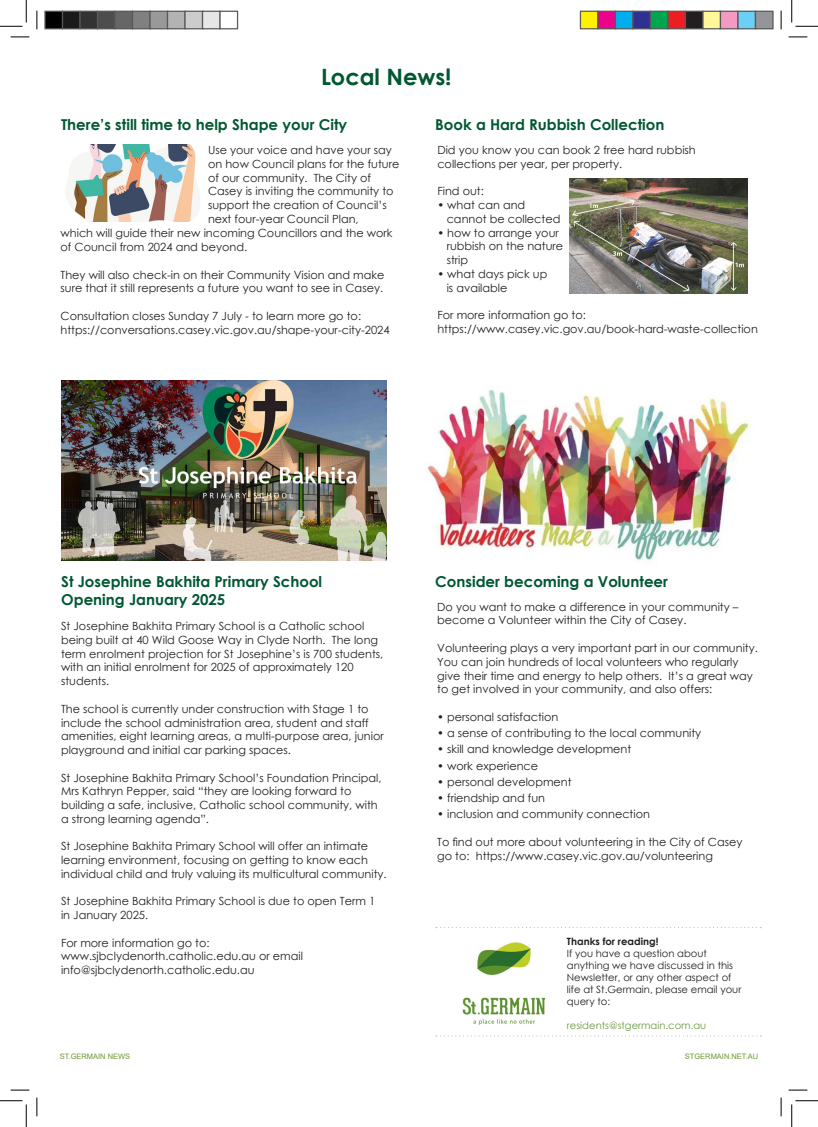
<style>
.page{position:relative;width:818px;height:1127px;background:#fff}
.page>*{position:absolute;margin:0;border:0;box-sizing:border-box;transform-origin:0 0}
.t1{font:700 22.5px "Century Gothic";color:#005833}
.t2{font:700 15px "Century Gothic";color:#005833}
.t3{font:11.25px/13.8px "Century Gothic";color:#231f20}
.t4{font:10px/12px "Century Gothic";color:#231f20}
.t5{font:10px "Century Gothic";color:#6c9b44}
.t6{font:700 10px "Century Gothic";color:#231f20}
.t7{font:7.5px "Arial";color:#6e9934}
</style>
<div class="page">
<svg style="left:436px;top:1035px;width:325px;height:1px"></svg>
<img style="left:462px;top:942px;width:84px;height:83px">
<img style="left:61px;top:380px;width:326px;height:180px">
<img style="left:427px;top:389px;width:323px;height:172px">
<img style="left:66px;top:144px;width:134px;height:77px">
<img style="left:570px;top:179px;width:177px;height:114px">
<svg style="left:11px;top:36px;width:18px;height:2px"></svg>
<svg style="left:788px;top:36px;width:19px;height:2px"></svg>
<svg style="left:11px;top:1089px;width:18px;height:1px"></svg>
<svg style="left:788px;top:1089px;width:19px;height:1px"></svg>
<svg style="left:36px;top:11px;width:2px;height:18px"></svg>
<svg style="left:36px;top:1097px;width:2px;height:18px"></svg>
<svg style="left:780px;top:11px;width:2px;height:18px"></svg>
<svg style="left:780px;top:1097px;width:2px;height:18px"></svg>
<svg style="left:0;top:0;width:27px;height:27px"></svg>
<svg style="left:0;top:1100px;width:27px;height:26px"></svg>
<svg style="left:791px;top:0;width:27px;height:27px"></svg>
<svg style="left:791px;top:1100px;width:27px;height:26px"></svg>
<div style="left:45px;top:11px;width:18px;height:18px;background:#000"></div>
<div style="left:44px;top:11px;width:19px;height:18px;border:1px solid #595959"></div>
<div style="left:63px;top:11px;width:17px;height:18px;background:#1a1a1a"></div>
<div style="left:62px;top:11px;width:19px;height:18px;border:1px solid #595959"></div>
<div style="left:80px;top:11px;width:18px;height:18px;background:#333"></div>
<div style="left:79px;top:11px;width:19px;height:18px;border:1px solid #595959"></div>
<div style="left:98px;top:11px;width:17px;height:18px;background:#4d4d4d"></div>
<div style="left:97px;top:11px;width:19px;height:18px;border:1px solid #595959"></div>
<div style="left:115px;top:11px;width:18px;height:18px;background:#666"></div>
<div style="left:114px;top:11px;width:19px;height:18px;border:1px solid #595959"></div>
<div style="left:133px;top:11px;width:17px;height:18px;background:#808080"></div>
<div style="left:132px;top:11px;width:19px;height:18px;border:1px solid #595959"></div>
<div style="left:150px;top:11px;width:18px;height:18px;background:#999"></div>
<div style="left:149px;top:11px;width:19px;height:18px;border:1px solid #595959"></div>
<div style="left:168px;top:11px;width:17px;height:18px;background:#b3b3b3"></div>
<div style="left:167px;top:11px;width:19px;height:18px;border:1px solid #595959"></div>
<div style="left:185px;top:11px;width:18px;height:18px;background:#ccc"></div>
<div style="left:184px;top:11px;width:19px;height:18px;border:1px solid #595959"></div>
<div style="left:203px;top:11px;width:17px;height:18px;background:#e6e6e6"></div>
<div style="left:202px;top:11px;width:19px;height:18px;border:1px solid #595959"></div>
<div style="left:219px;top:11px;width:19px;height:18px;border:1px solid #595959"></div>
<div style="left:580px;top:11px;width:18px;height:18px;background:#fff101"></div>
<div style="left:580px;top:11px;width:18px;height:18px;border:1px solid #595959"></div>
<div style="left:598px;top:11px;width:17px;height:18px;background:#ed028c"></div>
<div style="left:597px;top:11px;width:19px;height:18px;border:1px solid #595959"></div>
<div style="left:615px;top:11px;width:18px;height:18px;background:#00aeef"></div>
<div style="left:615px;top:11px;width:18px;height:18px;border:1px solid #595959"></div>
<div style="left:633px;top:11px;width:17px;height:18px;background:#2e3092"></div>
<div style="left:632px;top:11px;width:19px;height:18px;border:1px solid #595959"></div>
<div style="left:650px;top:11px;width:18px;height:18px;background:#00a54f"></div>
<div style="left:650px;top:11px;width:18px;height:18px;border:1px solid #595959"></div>
<div style="left:668px;top:11px;width:17px;height:18px;background:#ee1d23"></div>
<div style="left:667px;top:11px;width:19px;height:18px;border:1px solid #595959"></div>
<div style="left:685px;top:11px;width:18px;height:18px;background:#231f20"></div>
<div style="left:685px;top:11px;width:18px;height:18px;border:1px solid #595959"></div>
<div style="left:703px;top:11px;width:17px;height:18px;background:#fff79a"></div>
<div style="left:702px;top:11px;width:19px;height:18px;border:1px solid #595959"></div>
<div style="left:720px;top:11px;width:18px;height:18px;background:#f499c2"></div>
<div style="left:720px;top:11px;width:18px;height:18px;border:1px solid #595959"></div>
<div style="left:738px;top:11px;width:17px;height:18px;background:#6bcff6"></div>
<div style="left:737px;top:11px;width:19px;height:18px;border:1px solid #595959"></div>
<div style="left:755px;top:11px;width:18px;height:18px;background:#939598"></div>
<div style="left:755px;top:11px;width:18px;height:18px;border:1px solid #595959"></div>
<p class="t1" style="left:321px;top:60px;width:132px">Local News!</p>
<p class="t2" style="left:61px;top:113px;width:288px">There’s still time to help Shape your City</p>
<p class="t3" style="left:208px;top:143px;width:193px">Use your voice and have your say on how Council plans for the future of our community. The City of<br>Casey is inviting the community to support the creation of Council’s next four-year Council Plan,</p>
<p class="t3" style="left:61px;top:226px;width:333px">which will guide their new incoming Councillors and the work of Council from 2024 and beyond.</p>
<p class="t3" style="left:61px;top:267px;width:325px">They will also check-in on their Community Vision and make sure that it still represents a future you want to see in Casey.</p>
<p class="t3" style="left:61px;top:309px;width:331px">Consultation closes Sunday 7 July - to learn more go to: https://conversations.casey.vic.gov.au/shape-your-city-2024</p>
<p class="t2" style="left:435px;top:113px;width:231px">Book a Hard Rubbish Collection</p>
<p class="t3" style="left:437px;top:143px;width:260px">Did you know you can book 2 free hard rubbish</p>
<p class="t3" style="left:437px;top:157px;width:186px">collections per year, per property.</p>
<p class="t3" style="left:437px;top:184px;width:48px">Find out:</p>
<p class="t3" style="left:437px;top:198px;width:89px">• what can and</p>
<p class="t3" style="left:447px;top:212px;width:115px">cannot be collected</p>
<p class="t3" style="left:437px;top:225px;width:123px">• how to arrange your</p>
<p class="t3" style="left:447px;top:239px;width:118px">rubbish on the nature</p>
<p class="t3" style="left:447px;top:253px;width:23px">strip</p>
<p class="t3" style="left:437px;top:267px;width:112px">• what days pick up</p>
<p class="t3" style="left:447px;top:280px;width:62px">is available</p>
<p class="t3" style="left:437px;top:308px;width:150px">For more information go to:</p>
<p class="t3" style="left:437px;top:322px;width:322px">https://www.casey.vic.gov.au/book-hard-waste-collection</p>
<p class="t2" style="left:61px;top:570px;width:263px">St Josephine Bakhita Primary School</p>
<p class="t2" style="left:61px;top:588px;width:166px">Opening January 2025</p>
<p class="t3" style="left:61px;top:619px;width:324px">St Josephine Bakhita Primary School is a Catholic school being built at 40 Wild Goose Way in Clyde North. The long term enrolment projection for St Josephine’s is 700 students, with an initial enrolment for 2025 of approximately 120 students.</p>
<p class="t3" style="left:61px;top:701px;width:324px">The school is currently under construction with Stage 1 to include the school administration area, student and staff amenities, eight learning areas, a multi-purpose area, junior playground and initial car parking spaces.</p>
<p class="t3" style="left:61px;top:770px;width:322px">St Josephine Bakhita Primary School’s Foundation Principal, Mrs Kathryn Pepper, said “they are looking forward to building a safe, inclusive, Catholic school community, with a strong learning agenda”.</p>
<p class="t3" style="left:61px;top:839px;width:327px">St Josephine Bakhita Primary School will offer an intimate learning environment, focusing on getting to know each individual child and truly valuing its multicultural community.</p>
<p class="t3" style="left:61px;top:894px;width:316px">St Josephine Bakhita Primary School is due to open Term 1 in January 2025.</p>
<p class="t3" style="left:61px;top:935px;width:150px">For more information go to:</p>
<p class="t3" style="left:61px;top:949px;width:243px">www.sjbclydenorth.catholic.edu.au or email</p>
<p class="t3" style="left:61px;top:962px;width:195px">info@sjbclydenorth.catholic.edu.au</p>
<p class="t2" style="left:435px;top:570px;width:234px">Consider becoming a Volunteer</p>
<p class="t3" style="left:437px;top:599px;width:303px">Do you want to make a difference in your community – become a Volunteer within the City of Casey.</p>
<p class="t3" style="left:437px;top:640px;width:322px">Volunteering plays a very important part in our community.<br>You can join hundreds of local volunteers who regularly give their time and energy to help others. It’s a great way to get involved in your community, and also offers:</p>
<p class="t3" style="left:437px;top:709px;width:123px">• personal satisfaction</p>
<p class="t3" style="left:437px;top:725px;width:266px">• a sense of contributing to the local community</p>
<p class="t3" style="left:437px;top:742px;width:196px">• skill and knowledge development</p>
<p class="t3" style="left:437px;top:758px;width:102px">• work experience</p>
<p class="t3" style="left:437px;top:774px;width:136px">• personal development</p>
<p class="t3" style="left:437px;top:790px;width:109px">• friendship and fun</p>
<p class="t3" style="left:437px;top:807px;width:214px">• inclusion and community connection</p>
<p class="t3" style="left:437px;top:834px;width:307px">To find out more about volunteering in the City of Casey go to: https://www.casey.vic.gov.au/volunteering</p>
<p class="t6" style="left:567px;top:933px;width:93px">Thanks for reading!</p>
<p class="t4" style="left:567px;top:946px;width:176px">If you have a question about anything we have discussed in this<br>Newsletter, or any other aspect of life at St.Germain, please email your query to:</p>
<p class="t5" style="left:567px;top:1017px;width:141px">residents@stgermain.com.au</p>
<p class="t7" style="left:60px;top:1050px;width:72px">ST.GERMAIN NEWS</p>
<p class="t7" style="left:685px;top:1050px;width:75px">STGERMAIN.NET.AU</p>
</div>
